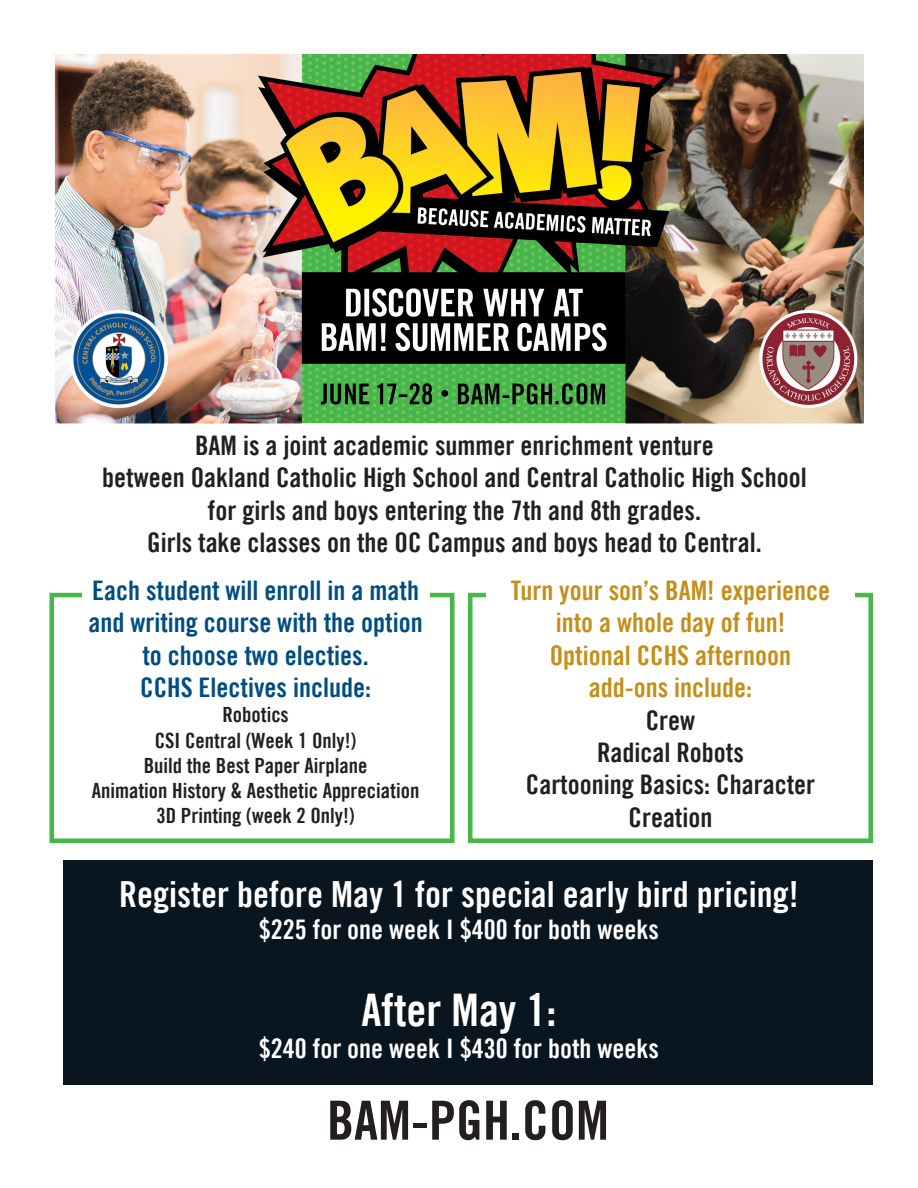
<style>
.page{position:relative;width:918px;height:1188px;background:#fff}
.page>*{position:absolute;margin:0;border:0;box-sizing:border-box;transform-origin:0 0}
.t1{font:54px "Trade Gothic Bold Cond Twenty";color:#231f20}
.t2{font:45px "Trade Gothic Bold Cond Twenty";color:#fff}
.t3{font:36px "Trade Gothic Bold Cond Twenty";color:#fff}
.t4{font:27px/32.4px "Trade Gothic Bold Cond Twenty";color:#231f20;text-align:center}
.t5{font:27px/32.4px "Trade Gothic Bold Cond Twenty";color:#004d81;text-align:center}
.t6{font:27px "Trade Gothic Bold Cond Twenty";color:#c48f19}
.t7{font:27px "Trade Gothic Bold Cond Twenty";color:#fff}
.t8{font:21px "Trade Gothic Bold Cond Twenty";color:#231f20}
</style>
<div class="page">
<div style="left:50px;top:593px;width:404px;height:250px;border:4px solid #46b749"></div>
<div style="left:63px;top:860px;width:810px;height:224px;background:#09161f"></div>
<img style="left:54px;top:54px;width:810px;height:370px">
<div style="left:82px;top:580px;width:347px;height:251px;background:#fff"></div>
<div style="left:468px;top:593px;width:405px;height:250px;border:4px solid #46b749"></div>
<div style="left:486px;top:580px;width:369px;height:251px;background:#fff"></div>
<p class="t4" style="left:195px;top:429px;width:520px">BAM is a joint academic summer enrichment venture</p>
<p class="t4" style="left:102px;top:461px;width:706px">between Oakland Catholic High School and Central Catholic High School</p>
<p class="t4" style="left:208px;top:494px;width:495px">for girls and boys entering the 7th and 8th grades.</p>
<p class="t4" style="left:147px;top:526px;width:616px">Girls take classes on the OC Campus and boys head to Central.</p>
<p class="t5" style="left:88px;top:574px;width:336px">Each student will enroll in a math and writing course with the option to choose two electies.</p>
<p class="t5" style="left:140px;top:671px;width:232px">CCHS Electives include:</p>
<p class="t8" style="left:222px;top:702px;width:68px">Robotics</p>
<p class="t8" style="left:155px;top:727px;width:203px">CSI Central (Week 1 Only!)</p>
<p class="t8" style="left:144px;top:753px;width:225px">Build the Best Paper Airplane</p>
<p class="t8" style="left:92px;top:778px;width:329px">Animation History &amp; Aesthetic Appreciation</p>
<p class="t8" style="left:156px;top:803px;width:200px">3D Printing (week 2 Only!)</p>
<p class="t6" style="left:511px;top:574px;width:321px">Turn your son’s BAM! experience</p>
<p class="t6" style="left:556px;top:606px;width:231px">into a whole day of fun!</p>
<p class="t6" style="left:550px;top:639px;width:243px">Optional CCHS afternoon</p>
<p class="t6" style="left:589px;top:671px;width:165px">add-ons include:</p>
<p class="t4" style="left:646px;top:704px;width:51px">Crew</p>
<p class="t4" style="left:597px;top:736px;width:148px">Radical Robots</p>
<p class="t4" style="left:526px;top:768px;width:291px">Cartooning Basics: Character<br>Creation</p>
<p class="t3" style="left:119px;top:872px;width:681px">Register before May 1 for special early bird pricing!</p>
<p class="t7" style="left:259px;top:913px;width:402px">$225 for one week I $400 for both weeks</p>
<p class="t2" style="left:362px;top:982px;width:196px">After May 1:</p>
<p class="t7" style="left:259px;top:1032px;width:402px">$240 for one week I $430 for both weeks</p>
<p class="t1" style="left:327px;top:1088px;width:283px">BAM-PGH.COM</p>
</div>
